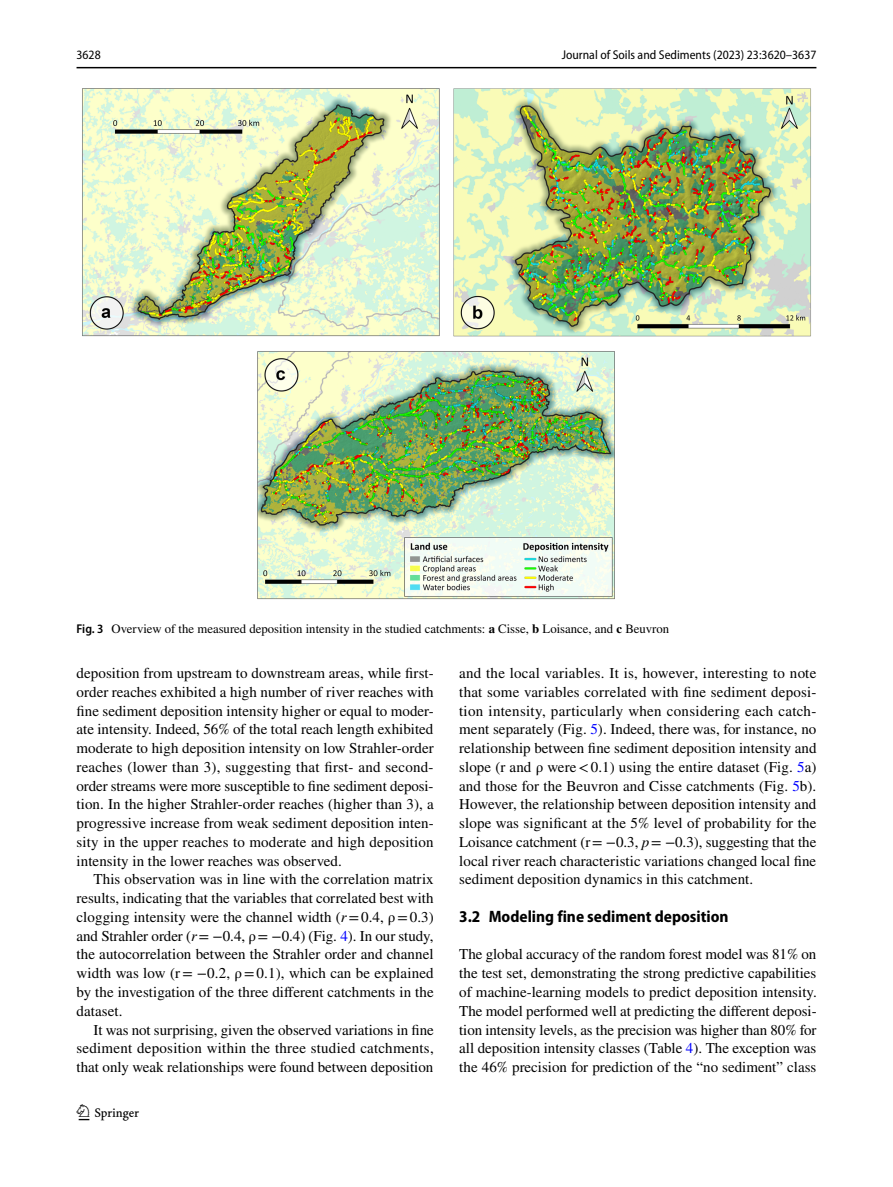
<style>
.page{position:relative;width:893px;height:1187px;background:#fff}
.page>*{position:absolute;margin:0;border:0;box-sizing:border-box;transform-origin:0 0}
.t1{font:22.5px "Springnew Regular 3";color:#000}
.t2{font:700 semi-condensed 16.5px "Myriad Pro";color:#000}
.t3{font:15px/18.8px "STIX";letter-spacing:.005em;color:#000;text-align:justify}
.t4{font:12.75px "STIX";color:#000}
.t5{font:semi-condensed 12.75px "Myriad Pro";color:#000}
.s1{font-family:"Myriad Pro";font-weight:600;font-stretch:semi-condensed}
.s2{font-weight:700}
.s3{font-style:italic}
.s4{color:#00f}
</style>
<div class="page">
<hr style="left:77px;top:67px;width:739px;height:1px;background:#000">
<img style="left:82px;top:88px;width:729px;height:512px">
<p class="t5" style="left:77px;top:48px;width:26px">3628</p>
<p class="t5" style="left:562px;top:48px;width:256px">Journal of Soils and Sediments (2023) 23:3620–3637</p>
<p class="t4" style="left:77px;top:619px;width:594px"><span class="s1">Fig. 3</span> Overview of the measured deposition intensity in the studied catchments: <span class="s2">a</span> Cisse, <span class="s2">b</span> Loisance, and <span class="s2">c</span> Beuvron</p>
<p class="t3" style="left:77px;top:664px;width:359px">deposition from upstream to downstream areas, while first&shy;order reaches exhibited a high number of river reaches with fine sediment deposition intensity higher or equal to moder&shy;ate intensity. Indeed, 56% of the total reach length exhibited moderate to high deposition intensity on low Strahler-order reaches (lower than 3), suggesting that first- and second&shy;order streams were more susceptible to fine sediment deposi&shy;tion. In the higher Strahler-order reaches (higher than 3), a progressive increase from weak sediment deposition inten&shy;sity in the upper reaches to moderate and high deposition intensity in the lower reaches was observed.</p>
<p class="t3" style="left:76px;top:871px;width:359px;text-indent:17px">This observation was in line with the correlation matrix results, indicating that the variables that correlated best with clogging intensity were the channel width (<span class="s3">r</span>=0.4, ρ=0.3) and Strahler order (<span class="s3">r</span>= −0.4, ρ= −0.4) (Fig. <span class="s4">4</span>). In our study, the autocorrelation between the Strahler order and channel width was low (r= −0.2, ρ=0.1), which can be explained by the investigation of the three different catchments in the dataset.</p>
<p class="t3" style="left:76px;top:1021px;width:359px;text-indent:17px">It was not surprising, given the observed variations in fine sediment deposition within the three studied catchments, that only weak relationships were found between deposition</p>
<h1 class="t1" style="left:79px;top:1104px;width:62px">1 3</h1>
<p class="t3" style="left:459px;top:664px;width:359px">and the local variables. It is, however, interesting to note that some variables correlated with fine sediment deposi&shy;tion intensity, particularly when considering each catch&shy;ment separately (Fig. <span class="s4">5</span>). Indeed, there was, for instance, no relationship between fine sediment deposition intensity and slope (r and ρ were&lt;0.1) using the entire dataset (Fig. <span class="s4">5</span>a) and those for the Beuvron and Cisse catchments (Fig. <span class="s4">5</span>b).<br>However, the relationship between deposition intensity and slope was significant at the 5% level of probability for the Loisance catchment (r= −0.3, <span class="s3">p</span>= −0.3), suggesting that the local river reach characteristic variations changed local fine sediment deposition dynamics in this catchment.</p>
<p class="t2" style="left:459px;top:907px;width:271px">3.2 Modeling fine sediment deposition</p>
<p class="t3" style="left:459px;top:946px;width:359px">The global accuracy of the random forest model was 81% on the test set, demonstrating the strong predictive capabilities of machine-learning models to predict deposition intensity.<br>The model performed well at predicting the different deposi&shy;tion intensity levels, as the precision was higher than 80% for all deposition intensity classes (Table <span class="s4">4</span>). The exception was the 46% precision for prediction of the “no sediment” class</p>
</div>
